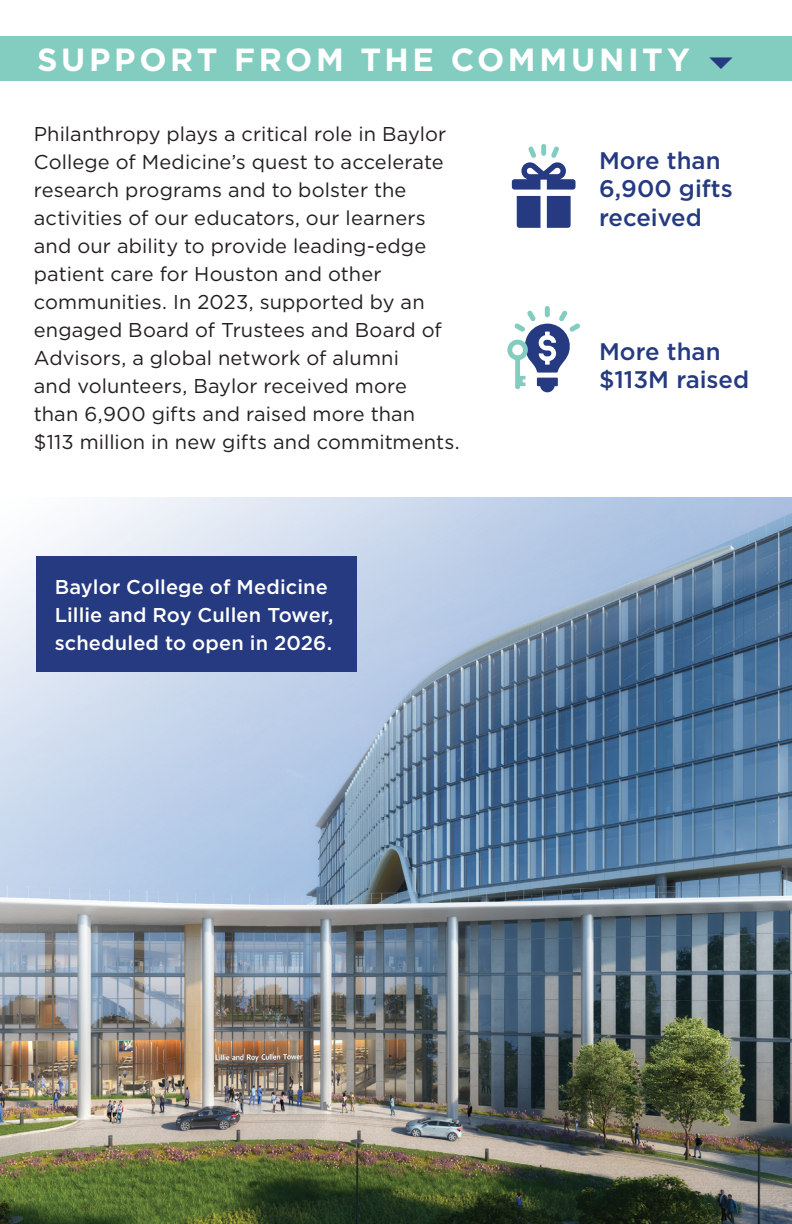
<style>
.page{position:relative;width:792px;height:1224px;background:#fff}
.page>*{position:absolute;margin:0;border:0;box-sizing:border-box;transform-origin:0 0}
.t1{font:700 32px "Gotham";letter-spacing:.115em;color:#fff}
.t2{font:500 24px/28.8px "Gotham";color:#253a80}
.t3{font:20px/28px "Gotham";letter-spacing:.005em;color:#231f20}
.t4{font:500 20px/28px "Gotham";letter-spacing:.005em;color:#fff}
</style>
<div class="page">
<div style="left:0;top:36px;width:792px;height:45px;background:#82cdbf"></div>
<img style="left:0;top:497px;width:792px;height:727px">
<div style="left:36px;top:556px;width:321px;height:116px;background:#253a80"></div>
<div style="left:541px;top:144px;width:5px;height:12px;background:#82cdbf;border-radius:2px"></div>
<svg style="left:517px;top:196px;width:24px;height:32px"></svg>
<svg style="left:547px;top:196px;width:24px;height:32px"></svg>
<svg style="left:512px;top:146px;width:64px;height:44px"></svg>
<div style="left:545px;top:306px;width:5px;height:11px;background:#82cdbf;border-radius:3px"></div>
<svg style="left:507px;top:310px;width:73px;height:82px"></svg>
<h1 class="t1" style="left:37px;top:39px;width:655px">SUPPORT FROM THE COMMUNITY</h1>
<p class="t3" style="left:34px;top:119px;width:428px">Philanthropy plays a critical role in Baylor College of Medicine’s quest to accelerate research programs and to bolster the activities of our educators, our learners and our ability to provide leading-edge patient care for Houston and other communities. In 2023, supported by an engaged Board of Trustees and Board of Advisors, a global network of alumni<br>and volunteers, Baylor received more<br>than 6,900 gifts and raised more than $113 million in new gifts and commitments.</p>
<p class="t4" style="left:55px;top:573px;width:280px">Baylor College of Medicine<br>Lillie and Roy Cullen Tower, scheduled to open in 2026.</p>
<p class="t2" style="left:599px;top:145px;width:135px">More than<br>6,900 gifts received</p>
<p class="t2" style="left:599px;top:337px;width:152px">More than $113M raised</p>
</div>
